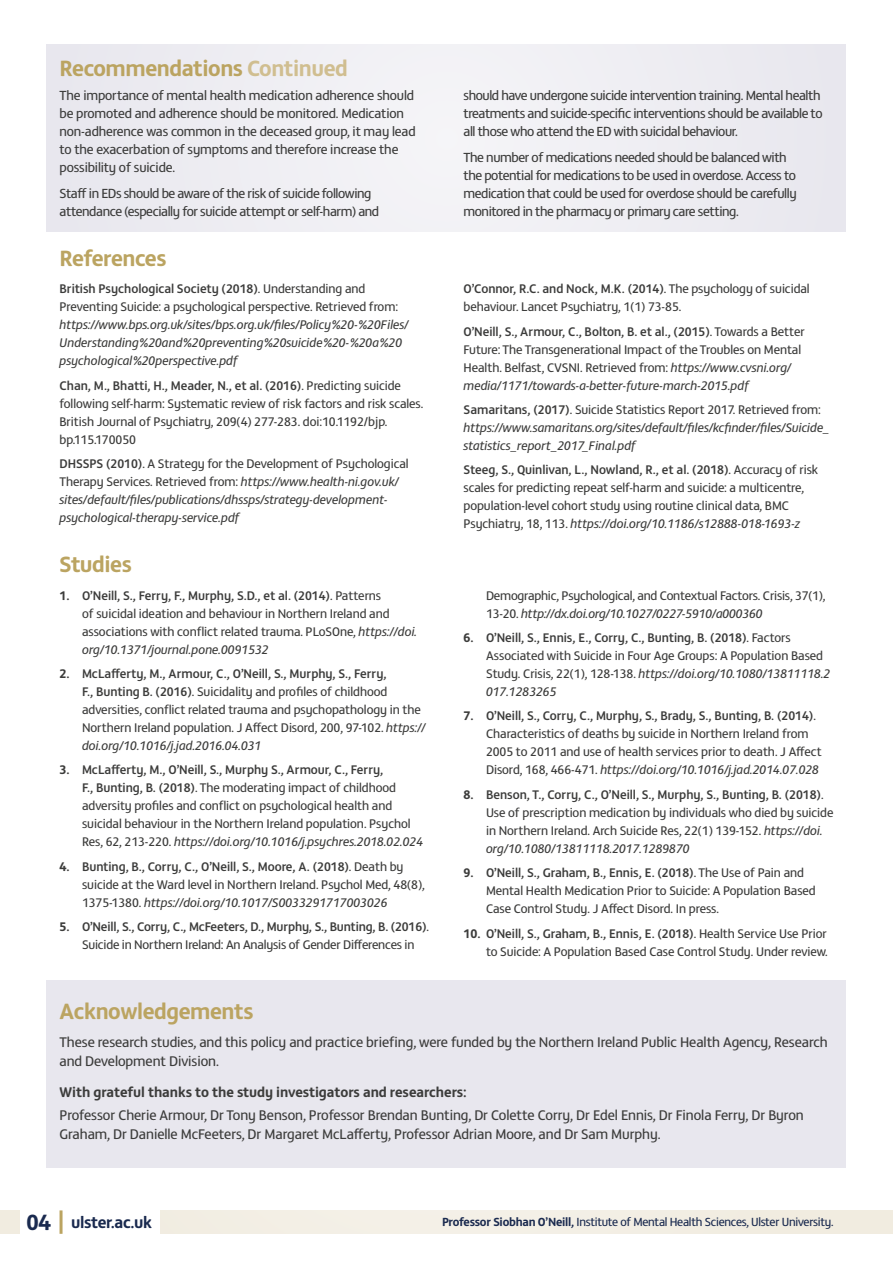
<style>
.page{position:relative;width:893px;height:1263px;background:#fff}
.page>*{position:absolute;margin:0;border:0;box-sizing:border-box;transform-origin:0 0}
.t1{font:700 22.5px "FS Matthew";letter-spacing:-.02em;color:#bba461}
.t2{font:700 16.5px "FS Matthew";letter-spacing:-.02em;color:#1a2a4f}
.t3{font:14.25px/18.8px "FS Matthew";letter-spacing:-.005em;color:#3c3c3b}
.t4{font:700 14.25px "FS Matthew";letter-spacing:-.005em;color:#3c3c3b}
.t5{font:13.5px/18px "FS Matthew";letter-spacing:-.03em;color:#3c3c3b}
.t6{font:13.5px/18px "FS Matthew";letter-spacing:-.01em;color:#3c3c3b}
.t7{font:12.75px/18px "FS Matthew";letter-spacing:-.005em;color:#3c3c3b}
.t8{font:italic 12.75px/18px "FS Matthew";letter-spacing:-.005em;color:#3c3c3b}
.t9{font:500 12.75px/18px "FS Matthew";letter-spacing:-.015em;color:#3c3c3b}
.t10{font:12px "FS Matthew";letter-spacing:-.02em;color:#1a2a4f}
.s1{color:#d0be90}
.s2{font-weight:500}
.s3{font-weight:500;font-style:normal}
.s4{font-style:normal}
.s5{font-weight:700}
.s6{font-style:italic}
.s7{font-weight:400}
.s8{font-size:22.5px}
</style>
<div class="page">
<div style="left:47px;top:980px;width:799px;height:187px;background:#e8e7ee"></div>
<div style="left:161px;top:1210px;width:732px;height:24px;background:#f1ece0"></div>
<div style="left:0;top:1210px;width:20px;height:24px;background:#f1ece0"></div>
<hr style="left:60px;top:1210px;width:3px;height:24px;background:#bba461">
<div style="left:47px;top:45px;width:799px;height:187px;background:#eeeef3"></div>
<h1 class="t1" style="left:60px;top:50px;width:290px">Recommendations <span class="s1">Continued</span></h1>
<p class="t6" style="left:60px;top:85px;width:358px">The importance of mental health medication adherence should be promoted and adherence should be monitored. Medication non-adherence was common in the deceased group, it may lead to the exacerbation of symptoms and therefore increase the possibility of suicide.</p>
<p class="t5" style="left:60px;top:184px;width:321px">Staff in EDs should be aware of the risk of suicide following attendance (especially for suicide attempt or self-harm) and</p>
<h1 class="t1" style="left:60px;top:240px;width:109px">References</h1>
<p class="t7" style="left:60px;top:279px;width:340px"><span class="s2">British Psychological Society (2018)</span>. Understanding and<br>Preventing Suicide: a psychological perspective. Retrieved from:</p>
<p class="t8" style="left:60px;top:315px;width:351px">https://www.bps.org.uk/sites/bps.org.uk/files/Policy%20-%20Files/<br>Understanding%20and%20preventing%20suicide%20-%20a%20 psychological%20perspective.pdf</p>
<p class="t7" style="left:60px;top:375px;width:365px"><span class="s2">Chan, M., Bhatti, H., Meader, N., et al. (2016)</span>. Predicting suicide following self-harm: Systematic review of risk factors and risk scales.<br>British Journal of Psychiatry, 209(4) 277-283. doi:10.1192/bjp. bp.115.170050</p>
<p class="t8" style="left:60px;top:454px;width:351px"><span class="s3">DHSSPS (2010)</span><span class="s4">. A Strategy for the Development of Psychological Therapy Services. Retrieved from:</span> https://www.health-ni.gov.uk/ sites/default/files/publications/dhssps/strategy-development&shy;psychological-therapy-service.pdf</p>
<h1 class="t1" style="left:60px;top:546px;width:74px">Studies</h1>
<p class="t7" style="left:82px;top:585px;width:337px;text-indent:-23px"><span class="s5">1.</span> <span class="s2">O’Neill, S., Ferry, F., Murphy, S.D., et al. (2014)</span>. Patterns<br>of suicidal ideation and behaviour in Northern Ireland and associations with conflict related trauma. PLoSOne, <span class="s6">https://doi. org/10.1371/journal.pone.0091532</span></p>
<p class="t7" style="left:82px;top:664px;width:345px;text-indent:-23px"><span class="s5">2.</span> <span class="s2">McLafferty, M., Armour, C., O’Neill, S., Murphy, S., Ferry,<br>F., Bunting B. (2016)</span>. Suicidality and profiles of childhood adversities, conflict related trauma and psychopathology in the Northern Ireland population. J Affect Disord, 200, 97-102. <span class="s6">https:// doi.org/10.1016/j.jad.2016.04.031</span></p>
<p class="t7" style="left:82px;top:760px;width:343px;text-indent:-23px"><span class="s5">3.</span> <span class="s2">McLafferty, M., O’Neill, S., Murphy S., Armour, C., Ferry,<br>F., Bunting, B. (2018)</span>. The moderating impact of childhood adversity profiles and conflict on psychological health and suicidal behaviour in the Northern Ireland population. Psychol Res, 62, 213-220. <span class="s6">https://doi.org/10.1016/j.psychres.2018.02.024</span></p>
<p class="t7" style="left:82px;top:856px;width:344px;text-indent:-23px"><span class="s5">4.</span> <span class="s2">Bunting, B., Corry, C., O’Neill, S., Moore, A. (2018)</span>. Death by suicide at the Ward level in Northern Ireland. Psychol Med, 48(8),<br>1375-1380. <span class="s6">https://doi.org/10.1017/S0033291717003026</span></p>
<p class="t9" style="left:82px;top:917px;width:348px;text-indent:-23px"><span class="s5">5.</span> O’Neill, S., Corry, C., McFeeters, D., Murphy, S., Bunting, B. (2016)<span class="s7">.<br>Suicide in Northern Ireland: An Analysis of Gender Differences in</span></p>
<h1 class="t1" style="left:60px;top:993px;width:196px">Acknowledgements</h1>
<p class="t5" style="left:463px;top:85px;width:361px">should have undergone suicide intervention training. Mental health treatments and suicide-specific interventions should be available to all those who attend the ED with suicidal behaviour.</p>
<p class="t5" style="left:463px;top:148px;width:335px">The number of medications needed should be balanced with the potential for medications to be used in overdose. Access to medication that could be used for overdose should be carefully monitored in the pharmacy or primary care setting.</p>
<p class="t7" style="left:463px;top:279px;width:348px"><span class="s2">O’Connor, R.C. and Nock, M.K. (2014)</span>. The psychology of suicidal behaviour. Lancet Psychiatry, 1(1) 73-85.</p>
<p class="t7" style="left:463px;top:321px;width:343px"><span class="s2">O’Neill, S., Armour, C., Bolton, B. et al., (2015)</span>. Towards a Better Future: The Transgenerational Impact of the Troubles on Mental Health. Belfast, CVSNI. Retrieved from: <span class="s6">https://www.cvsni.org/ media/1171/towards-a-better-future-march-2015.pdf</span></p>
<p class="t8" style="left:463px;top:400px;width:367px"><span class="s3">Samaritans, (2017)</span><span class="s4">. Suicide Statistics Report 2017. Retrieved from: </span>https://www.samaritans.org/sites/default/files/kcfinder/files/Suicide_ statistics_report_2017_Final.pdf</p>
<p class="t7" style="left:463px;top:460px;width:356px"><span class="s2">Steeg, S., Quinlivan, L., Nowland, R., et al. (2018)</span>. Accuracy of risk scales for predicting repeat self-harm and suicide: a multicentre, population-level cohort study using routine clinical data, BMC Psychiatry, 18, 113. <span class="s6">https://doi.org/10.1186/s12888-018-1693-z</span></p>
<p class="t7" style="left:486px;top:585px;width:341px">Demographic, Psychological, and Contextual Factors. Crisis, 37(1),<br>13-20. <span class="s6">http://dx.doi.org/10.1027/0227-5910/a000360</span></p>
<p class="t7" style="left:486px;top:628px;width:346px;text-indent:-23px"><span class="s5">6.</span> <span class="s2">O’Neill, S., Ennis, E., Corry, C., Bunting, B. (2018)</span>. Factors Associated with Suicide in Four Age Groups: A Population Based Study. Crisis, 22(1), 128-138. <span class="s6">https://doi.org/10.1080/13811118.2<br>017.1283265</span></p>
<p class="t7" style="left:486px;top:706px;width:337px;text-indent:-23px"><span class="s5">7.</span> <span class="s2">O’Neill, S., Corry, C., Murphy, S., Brady, S., Bunting, B. (2014)</span>.<br>Characteristics of deaths by suicide in Northern Ireland from 2005 to 2011 and use of health services prior to death. J Affect Disord, 168, 466-471. <span class="s6">https://doi.org/10.1016/j.jad.2014.07.028</span></p>
<p class="t7" style="left:486px;top:784px;width:349px;text-indent:-23px"><span class="s5">8.</span> <span class="s2">Benson, T., Corry, C., O’Neill, S., Murphy, S., Bunting, B. (2018)</span>.<br>Use of prescription medication by individuals who died by suicide in Northern Ireland. Arch Suicide Res, 22(1) 139-152. <span class="s6">https://doi. org/10.1080/13811118.2017.1289870</span></p>
<p class="t7" style="left:486px;top:863px;width:331px;text-indent:-23px"><span class="s5">9.</span> <span class="s2">O’Neill, S., Graham, B., Ennis, E. (2018)</span>. The Use of Pain and<br>Mental Health Medication Prior to Suicide: A Population Based<br>Case Control Study. J Affect Disord. In press.</p>
<p class="t7" style="left:463px;top:923px;width:366px;text-align:right"><span class="s5">10.</span> <span class="s2">O’Neill, S., Graham, B., Ennis, E. (2018)</span>. Health Service Use Prior to Suicide: A Population Based Case Control Study. Under review.</p>
<p class="t3" style="left:60px;top:1032px;width:770px">These research studies, and this policy and practice briefing, were funded by the Northern Ireland Public Health Agency, Research and Development Division.</p>
<p class="t4" style="left:60px;top:1081px;width:409px">With grateful thanks to the study investigators and researchers:</p>
<p class="t3" style="left:60px;top:1105px;width:746px">Professor Cherie Armour, Dr Tony Benson, Professor Brendan Bunting, Dr Colette Corry, Dr Edel Ennis, Dr Finola Ferry, Dr Byron<br>Graham, Dr Danielle McFeeters, Dr Margaret McLafferty, Professor Adrian Moore, and Dr Sam Murphy.</p>
<p class="t2" style="left:27px;top:1209px;width:127px"><span class="s8">04</span> ulster.ac.uk</p>
<p class="t10" style="left:442px;top:1212px;width:393px"><span class="s5">Professor Siobhan O’Neill,</span> Institute of Mental Health Sciences, Ulster University.</p>
</div>
